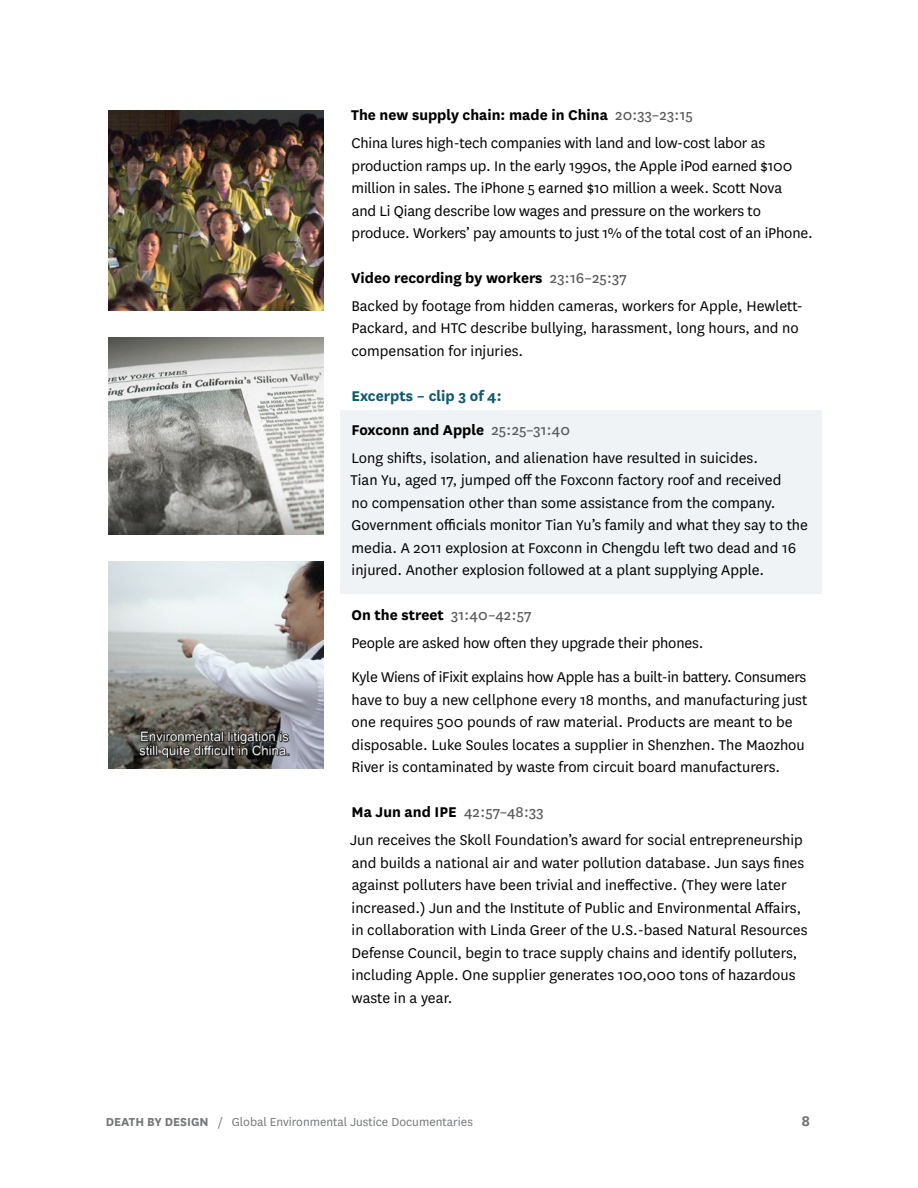
<style>
.page{position:relative;width:918px;height:1188px;background:#fff}
.page>*{position:absolute;margin:0;border:0;box-sizing:border-box;transform-origin:0 0}
.t1{font:16.5px/22.5px "National";color:#000}
.t2{font:700 16.5px/33.8px "National";color:#0e5b6e}
.t3{font:700 16.5px "National";color:#757779}
.t4{font:13.5px "National";color:#757779}
.s1{font-weight:700}
.s2{color:#58595b}
.s3{color:#000}
.s4{font-weight:400;color:#58595b}
</style>
<div class="page">
<div style="left:340px;top:410px;width:482px;height:184px;background:#f0f3f5"></div>
<img style="left:108px;top:110px;width:216px;height:200px">
<img style="left:108px;top:561px;width:216px;height:208px">
<img style="left:108px;top:338px;width:216px;height:196px">
<p class="t1" style="left:351px;top:100px;width:416px;line-height:28.2px"><span class="s1">The new supply chain: made in China</span> <span class="s2">20:33–23:15<br></span>China lures high-tech companies with land and low-cost labor as</p>
<p class="t1" style="left:352px;top:154px;width:463px">production ramps up. In the early 1990s, the Apple iPod earned $100 million in sales. The iPhone 5 earned $10 million a week. Scott Nova<br>and Li Qiang describe low wages and pressure on the workers to produce. Workers’ pay amounts to just 1% of the total cost of an iPhone.</p>
<p class="t1" style="left:351px;top:263px;width:453px;line-height:28.2px"><span class="s1">Video recording by workers</span> <span class="s2">23:16–25:37<br></span>Backed by footage from hidden cameras, workers for Apple, Hewlett-</p>
<p class="t1" style="left:351px;top:316px;width:449px">Packard, and HTC describe bullying, harassment, long hours, and no compensation for injuries.</p>
<p class="t2" style="left:352px;top:378px;width:220px">Excerpts – clip 3 of 4:<br><span class="s3">Foxconn and Apple</span> <span class="s4">25:25–31:40</span></p>
<p class="t1" style="left:350px;top:446px;width:459px">Long shifts, isolation, and alienation have resulted in suicides.<br>Tian Yu, aged 17, jumped of the Foxconn factory roof and received<br>no compensation other than some assistance from the company.<br>Government ofcials monitor Tian Yu’s family and what they say to the media. A 2011 explosion at Foxconn in Chengdu left two dead and 16 injured. Another explosion followed at a plant supplying Apple.</p>
<p class="t1" style="left:351px;top:600px;width:354px;line-height:28.2px"><span class="s1">On the street</span> <span class="s2">31:40–42:57<br></span>People are asked how often they upgrade their phones.</p>
<p class="t1" style="left:351px;top:665px;width:457px">Kyle Wiens of iFixit explains how Apple has a built-in battery. Consumers have to buy a new cellphone every 18 months, and manufacturing just one requires 500 pounds of raw material. Products are meant to be disposable. Luke Soules locates a supplier in Shenzhen. The Maozhou River is contaminated by waste from circuit board manufacturers.</p>
<p class="t1" style="left:350px;top:797px;width:454px;line-height:28.2px"><span class="s1">Ma Jun and IPE</span> <span class="s2">42:57–48:33<br></span>Jun receives the Skoll Foundation’s award for social entrepreneurship</p>
<p class="t1" style="left:351px;top:851px;width:458px">and builds a national air and water pollution database. Jun says fnes against polluters have been trivial and inefective. (They were later increased.) Jun and the Institute of Public and Environmental Afairs, in collaboration with Linda Greer of the U.S.-based Natural Resources Defense Council, begin to trace supply chains and identify polluters, including Apple. One supplier generates 100,000 tons of hazardous waste in a year.</p>
<p class="t4" style="left:106px;top:1113px;width:369px"><span class="s1">DEATH BY DESIGN</span> / Global Environmental Justice Documentaries</p>
<p class="t3" style="left:801px;top:1109px;width:10px">8</p>
</div>
